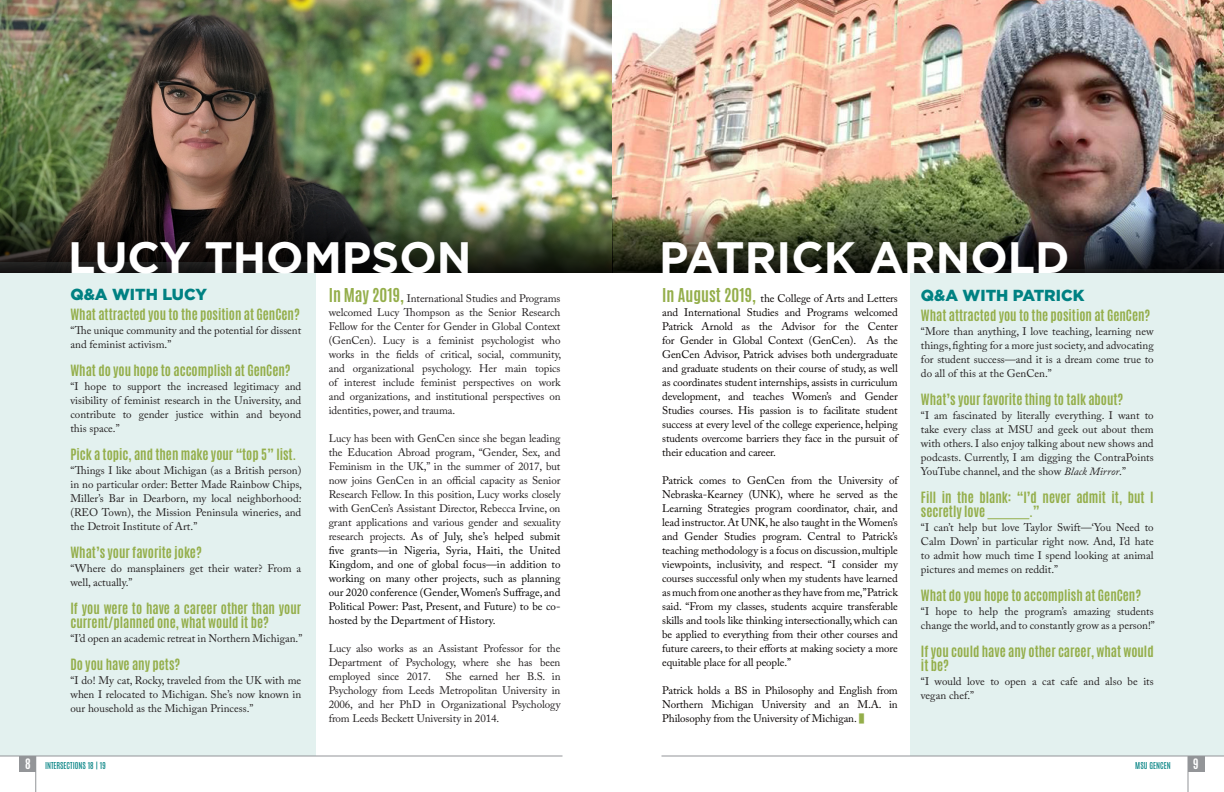
<style>
.page{position:relative;width:1224px;height:792px;background:#fff}
.page>*{position:absolute;margin:0;border:0;box-sizing:border-box;transform-origin:0 0}
.t1{font:700 44px "Gotham";color:#fff}
.t2{font:900 16px "Gotham";color:#008182}
.t3{font:700 13px/14px "Antonio";color:#94ae4a}
.t4{font:700 12px "Antonio";color:#fff}
.Body{font:11px/14px "Adobe Caslon Pro";color:#231f20;text-align:justify}
.Body-2{font:11px/14px "Adobe Caslon Pro";letter-spacing:-.01em;color:#080302;text-align:justify}
.t5{font:8px "Antonio";color:#008182}
.s1{font-family:"Antonio";font-weight:700;font-size:16px;color:#94ae4a}
.s2{color:#000}
.s3{font-style:italic}
</style>
<div class="page">
<img style="left:0;top:0;width:1224px;height:207px">
<div style="left:910px;top:269px;width:314px;height:487px;background:#e3f1ef"></div>
<div style="left:0;top:262px;width:316px;height:494px;background:#e3f1ef"></div>
<hr style="left:0;top:756px;width:562px;height:1px;background:#939598">
<div style="left:20px;top:756px;width:16px;height:15px;background:#939598"></div>
<hr style="left:1188px;top:756px;width:1px;height:36px;background:#939598">
<hr style="left:662px;top:756px;width:562px;height:1px;background:#939598">
<div style="left:1188px;top:756px;width:16px;height:15px;background:#939598"></div>
<hr style="left:36px;top:756px;width:1px;height:36px;background:#939598">
<img style="left:613px;top:207px;width:611px;height:65px">
<hr style="left:987px;top:518px;width:42px;height:1px;background:#94ae4a">
<svg style="left:0;top:207px;width:613px;height:65px"></svg>
<p class="t1" style="left:68px;top:228px;width:405px">LUCY THOMPSON</p>
<p class="t2" style="left:70px;top:283px;width:138px">Q&amp;A WITH LUCY</p>
<p class="t3" style="left:70px;top:308px;width:231px">What attracted you to the position at GenCen?</p>
<p class="Body" style="left:70px;top:323px;width:232px">“The unique community and the potential for dissent and feminist activism.”</p>
<p class="t3" style="left:70px;top:364px;width:222px">What do you hope to accomplish at GenCen?</p>
<p class="Body" style="left:70px;top:379px;width:232px">“I hope to support the increased legitimacy and visibility of feminist research in the University, and contribute to gender justice within and beyond this space.”</p>
<p class="t3" style="left:70px;top:448px;width:227px">Pick a topic, and then make your “top 5” list.</p>
<p class="Body" style="left:70px;top:463px;width:233px">“Things I like about Michigan (as a British person) in no particular order: Better Made Rainbow Chips, Miller’s Bar in Dearborn, my local neighborhood: (REO Town), the Mission Peninsula wineries, and the Detroit Institute of Art.”</p>
<p class="t3" style="left:70px;top:546px;width:133px">What’s your favorite joke?</p>
<p class="Body" style="left:70px;top:561px;width:232px">“Where do mansplainers get their water? From a well, actually.”</p>
<p class="t3" style="left:70px;top:602px;width:232px">If you were to have a career other than your current/planned one, what would it be?</p>
<p class="Body" style="left:70px;top:631px;width:233px">“I’d open an academic retreat in Northern Michigan.”</p>
<p class="t3" style="left:70px;top:658px;width:111px">Do you have any pets?</p>
<p class="Body" style="left:70px;top:673px;width:232px">“I do! My cat, Rocky, traveled from the UK with me when I relocated to Michigan. She’s now known in our household as the Michigan Princess.”</p>
<p class="Body" style="left:329px;top:291px;width:234px"><span class="s1">In May 2019,</span> International Studies and Programs welcomed Lucy Thompson as the Senior Research Fellow for the Center for Gender in Global Context (GenCen). Lucy is a feminist psychologist who works in the fields of critical, social, community, and organizational psychology. Her main topics of interest include feminist perspectives on work and organizations, and institutional perspectives on identities, power, and trauma.</p>
<p class="Body" style="left:329px;top:431px;width:233px">Lucy has been with GenCen since she began leading the Education Abroad program, “Gender, Sex, and Feminism in the UK,” in the summer of 2017, but now joins GenCen in an official capacity as Senior Research Fellow. In this position, Lucy works closely with GenCen’s Assistant Director, Rebecca Irvine, on grant applications and various gender and sexuality research projects. <span class="s2">As of July, she’s helped submit five grants—in Nigeria, Syria, Haiti, the United Kingdom, and one of global focus—in addition to working on many other projects, such as planning our 2020 conference (Gender, Women’s Suffrage, and Political Power: Past, Present, and Future) to be co&shy;hosted by the Department of History.</span></p>
<p class="Body" style="left:329px;top:641px;width:233px">Lucy also works as an Assistant Professor for the Department of Psychology, where she has been employed since 2017.</p>
<p class="Body" style="left:329px;top:669px;width:233px;text-indent:117px">She earned her B.S. in Psychology from Leeds Metropolitan University in 2006, and her PhD in Organizational Psychology from Leeds Beckett University in 2014.</p>
<p class="t1" style="left:659px;top:228px;width:412px">PATRICK ARNOLD</p>
<p class="t2" style="left:921px;top:284px;width:165px">Q&amp;A WITH PATRICK</p>
<p class="t3" style="left:921px;top:308px;width:231px">What attracted you to the position at GenCen?</p>
<p class="Body" style="left:921px;top:324px;width:234px">“More than anything, I love teaching, learning new things, fighting for a more just society, and advocating for student success—and it is a dream come true to do all of this at the GenCen.”</p>
<p class="t3" style="left:921px;top:392px;width:204px">What’s your favorite thing to talk about?</p>
<p class="Body" style="left:921px;top:408px;width:234px">“I am fascinated by literally everything. I want to take every class at MSU and geek out about them with others. I also enjoy talking about new shows and podcasts. Currently, I am digging the ContraPoints YouTube channel, and the show <span class="s3">Black Mirror</span>.”</p>
<p class="t3" style="left:921px;top:490px;width:234px">Fill in the blank: “I’d never admit it, but I secretly love</p>
<p class="Body-2" style="left:662px;top:291px;width:237px"><span class="s1">In August 2019,</span> the College of Arts and Letters and International Studies and Programs welcomed Patrick Arnold as the Advisor for the Center for Gender in Global Context (GenCen). As the GenCen Advisor, Patrick advises both undergraduate and graduate students on their course of study, as well as coordinates student internships, assists in curriculum development, and teaches Women’s and Gender Studies courses. His passion is to facilitate student success at every level of the college experience, helping students overcome barriers they face in the pursuit of their education and career.</p>
<p class="Body-2" style="left:662px;top:473px;width:237px">Patrick comes to GenCen from the University of Nebraska-Kearney (UNK), where he served as the Learning Strategies program coordinator, chair, and lead instructor. At UNK, he also taught in the Women’s and Gender Studies program. Central to Patrick’s teaching methodology is a focus on discussion, multiple viewpoints, inclusivity, and respect. “I consider my courses successful only when my students have learned as much from one another as they have from me,” Patrick said. “From my classes, students acquire transferable skills and tools like thinking intersectionally, which can be applied to everything from their other courses and future careers, to their efforts at making society a more equitable place for all people.”</p>
<p class="Body-2" style="left:662px;top:683px;width:237px">Patrick holds a BS in Philosophy and English from Northern Michigan University and an M.A. in Philosophy from the University of Michigan.</p>
<p class="t3" style="left:1029px;top:504px;width:12px">.”</p>
<p class="Body" style="left:921px;top:520px;width:234px">“I can’t help but love Taylor Swift—‘You Need to Calm Down’ in particular right now. And, I’d hate to admit how much time I spend looking at animal pictures and memes on reddit.”</p>
<p class="t3" style="left:921px;top:588px;width:222px">What do you hope to accomplish at GenCen?</p>
<p class="Body" style="left:921px;top:604px;width:235px">“I hope to help the program’s amazing students change the world, and to constantly grow as a person!”</p>
<p class="t3" style="left:921px;top:644px;width:234px">If you could have any other career, what would it be?</p>
<p class="Body" style="left:921px;top:674px;width:234px">“I would love to open a cat cafe and also be its vegan chef.”</p>
<p class="t4" style="left:25px;top:755px;width:7px">8</p>
<p class="t5" style="left:45px;top:759px;width:62px">INTERSECTIONS 18 | 19</p>
<p class="t5" style="left:1135px;top:760px;width:37px">MSU GENCEN</p>
<p class="t4" style="left:1193px;top:755px;width:7px">9</p>
</div>
